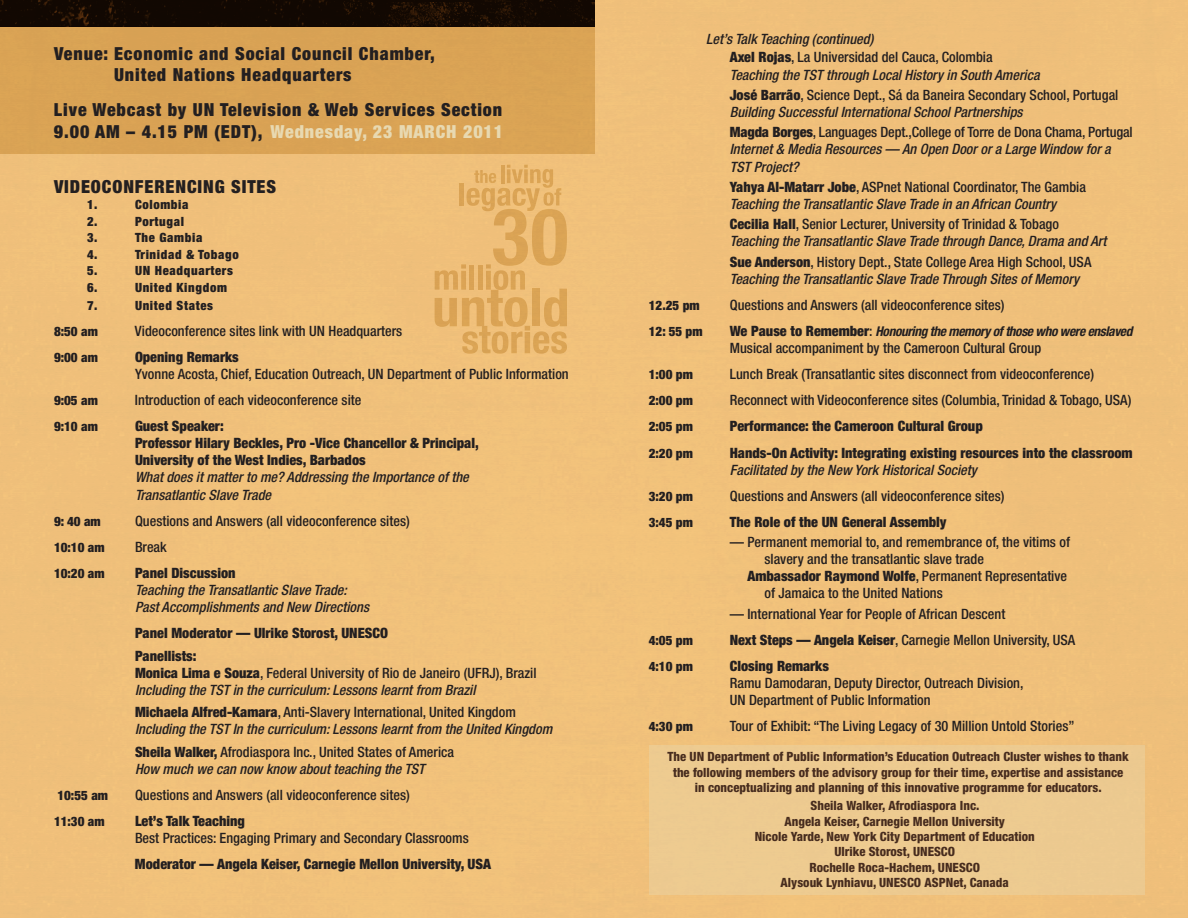
<style>
.page{position:relative;width:1188px;height:918px;background:#fff}
.page>*{position:absolute;margin:0;border:0;box-sizing:border-box;transform-origin:0 0}
.t1{font:900 condensed 18px/21.6px "Helvetica Neue LT Std";letter-spacing:.05em;color:#231f20}
.time{font:500 condensed 14.25px/17.1px "Helvetica Neue LT Std";color:#231f20}
.time-2{font:italic 500 condensed 14.25px/17.1px "Helvetica Neue LT Std";color:#231f20}
.time-3{font:900 condensed 14.25px/17.1px "Helvetica Neue LT Std";color:#231f20}
.time-4{font:italic 700 condensed 13.5px "Helvetica Neue LT Std";letter-spacing:-.03em;color:#231f20}
.time-5{font:900 condensed 13.05px "Helvetica Neue LT Std";color:#231f20}
.thanks{font:800 condensed 12.75px/15.3px "Helvetica Neue LT Std";color:#472c1e;text-align:center}
.country_list{font:900 condensed 12.75px "Helvetica Neue LT Std";letter-spacing:.05em;color:#231f20}
.s1{color:#e8d9b1}
.s2{font-weight:900}
.s3{font-weight:500;font-style:italic}
.s4{font-weight:900;font-style:normal}
.s5{font-style:normal}
.s6{font-style:italic}
.s7{font-weight:900;font-style:normal;font-size:14.25px}
.s8{font-weight:500;font-style:normal;font-size:14.25px}
</style>
<div class="page">
<div style="left:0;top:0;width:594px;height:918px;background:#f0c07b"></div>
<div style="left:594px;top:0;width:594px;height:918px;background:#f0c07b"></div>
<svg style="left:435px;top:165px;width:132px;height:189px"></svg>
<div style="left:0;top:0;width:594px;height:26px;background:#120802"></div>
<img style="left:344px;top:2px;width:250px;height:24px">
<div style="left:0;top:26px;width:594px;height:128px;background:#d9a255"></div>
<div style="left:649px;top:746px;width:496px;height:149px;background:#edca90"></div>
<h1 class="t1" style="left:114px;top:42px;width:322px;text-indent:-60px">Venue: Economic and Social Council Chamber,<br>United Nations Headquarters</h1>
<h1 class="t1" style="left:54px;top:99px;width:451px">Live Webcast by UN Television &amp; Web Services Section<br>9.00 AM – 4.15 PM (EDT), <span class="s1">Wednesday, 23 MARCH 2011</span></h1>
<h1 class="t1" style="left:54px;top:175px;width:224px">VIDEOCONFERENCING SITES</h1>
<p class="country_list" style="left:87px;top:197px;width:12px">1.</p>
<p class="country_list" style="left:135px;top:197px;width:55px">Colombia</p>
<p class="country_list" style="left:87px;top:213px;width:12px">2.</p>
<p class="country_list" style="left:135px;top:213px;width:51px">Portugal</p>
<p class="country_list" style="left:87px;top:230px;width:12px">3.</p>
<p class="country_list" style="left:135px;top:230px;width:69px">The Gambia</p>
<p class="country_list" style="left:87px;top:246px;width:12px">4.</p>
<p class="country_list" style="left:135px;top:246px;width:105px">Trinidad &amp; Tobago</p>
<p class="country_list" style="left:87px;top:263px;width:12px">5.</p>
<p class="country_list" style="left:135px;top:263px;width:99px">UN Headquarters</p>
<p class="country_list" style="left:87px;top:279px;width:12px">6.</p>
<p class="country_list" style="left:135px;top:279px;width:93px">United Kingdom</p>
<p class="country_list" style="left:87px;top:297px;width:12px">7.</p>
<p class="country_list" style="left:135px;top:297px;width:80px">United States</p>
<p class="time-5" style="left:54px;top:323px;width:45px">8:50 am</p>
<p class="time" style="left:135px;top:322px;width:269px">Videoconference sites link with UN Headquarters</p>
<p class="time-5" style="left:54px;top:349px;width:45px">9:00 am</p>
<p class="time" style="left:135px;top:348px;width:435px"><span class="s2">Opening Remarks<br></span>Yvonne Acosta, Chief, Education Outreach, UN Department of Public Information</p>
<p class="time-5" style="left:54px;top:392px;width:45px">9:05 am</p>
<p class="time" style="left:135px;top:391px;width:228px">Introduction of each videoconference site</p>
<p class="time-5" style="left:54px;top:418px;width:45px">9:10 am</p>
<p class="time-3" style="left:135px;top:417px;width:345px">Guest Speaker:<br>Professor Hilary Beckles, Pro -Vice Chancellor &amp; Principal, University of the West Indies, Barbados<br><span class="s3">What does it matter to me? Addressing the Importance of the Transatlantic Slave Trade</span></p>
<p class="time-5" style="left:54px;top:513px;width:48px">9: 40 am</p>
<p class="time" style="left:135px;top:512px;width:276px">Questions and Answers (all videoconference sites)</p>
<p class="time-5" style="left:54px;top:539px;width:52px">10:10 am</p>
<p class="time" style="left:135px;top:538px;width:33px">Break</p>
<p class="time-5" style="left:54px;top:565px;width:52px">10:20 am</p>
<p class="time-2" style="left:135px;top:564px;width:236px"><span class="s4">Panel Discussion<br></span>Teaching the Transatlantic Slave Trade:<br>Past Accomplishments and New Directions</p>
<p class="time-3" style="left:135px;top:624px;width:255px">Panel Moderator — Ulrike Storost, UNESCO</p>
<p class="time-2" style="left:135px;top:647px;width:403px"><span class="s4">Panellists:<br>Monica Lima e Souza</span><span class="s5">, Federal University of Rio de Janeiro (UFRJ), Brazil<br></span>Including the TST in the curriculum: Lessons learnt from Brazil</p>
<p class="time-2" style="left:135px;top:704px;width:419px"><span class="s4">Michaela Alfred-Kamara</span><span class="s5">, Anti-Slavery International, United Kingdom<br></span>Including the TST In the curriculum: Lessons learnt from the United Kingdom</p>
<p class="time" style="left:135px;top:743px;width:321px"><span class="s2">Sheila Walker,</span> Afrodiaspora Inc., United States of America<br><span class="s6">How much we can now know about teaching the TST</span></p>
<p class="time-5" style="left:57px;top:787px;width:52px">10:55 am</p>
<p class="time" style="left:135px;top:786px;width:276px">Questions and Answers (all videoconference sites)</p>
<p class="time-5" style="left:54px;top:814px;width:52px">11:30 am</p>
<p class="time" style="left:135px;top:812px;width:335px"><span class="s2">Let’s Talk Teaching<br></span>Best Practices: Engaging Primary and Secondary Classrooms</p>
<p class="time-3" style="left:135px;top:856px;width:358px">Moderator — Angela Keiser, Carnegie Mellon University, USA</p>
<p class="time-2" style="left:706px;top:30px;width:169px">Let’s Talk Teaching (continued)</p>
<p class="time-2" style="left:730px;top:49px;width:311px"><span class="s4">Axel Rojas</span><span class="s5">, La Universidad del Cauca, Colombia<br></span>Teaching the TST through Local History in South America</p>
<p class="time" style="left:730px;top:86px;width:390px"><span class="s2">José Barrão</span>, Science Dept., Sá da Baneira Secondary School, Portugal<br><span class="s6">Building Successful International School Partnerships</span></p>
<p class="time-2" style="left:730px;top:124px;width:404px"><span class="s4">Magda Borges</span><span class="s5">, Languages Dept.,College of Torre de Dona Chama, Portugal<br></span>Internet &amp; Media Resources — An Open Door or a Large Window for a<br>TST Project?</p>
<p class="time-2" style="left:730px;top:178px;width:358px"><span class="s4">Yahya Al-Matarr Jobe</span><span class="s5">, ASPnet National Coordinator, The Gambia<br></span>Teaching the Transatlantic Slave Trade in an African Country</p>
<p class="time-2" style="left:730px;top:216px;width:378px"><span class="s4">Cecilia Hall</span><span class="s5">, Senior Lecturer, University of Trinidad &amp; Tobago<br></span>Teaching the Transatlantic Slave Trade through Dance, Drama and Art</p>
<p class="time-2" style="left:730px;top:253px;width:363px"><span class="s4">Sue Anderson</span><span class="s5">, History Dept., State College Area High School, USA<br></span>Teaching the Transatlantic Slave Trade Through Sites of Memory</p>
<p class="time-5" style="left:649px;top:297px;width:52px">12.25 pm</p>
<p class="time" style="left:730px;top:296px;width:276px">Questions and Answers (all videoconference sites)</p>
<p class="time-5" style="left:649px;top:323px;width:55px">12: 55 pm</p>
<p class="time-4" style="left:730px;top:323px;width:404px"><span class="s7">We Pause to Remember</span><span class="s8">:</span> Honouring the memory of those who were enslaved</p>
<p class="time" style="left:730px;top:339px;width:313px">Musical accompaniment by the Cameroon Cultural Group</p>
<p class="time-5" style="left:649px;top:367px;width:46px">1:00 pm</p>
<p class="time" style="left:730px;top:365px;width:366px">Lunch Break (Transatlantic sites disconnect from videoconference)</p>
<p class="time-5" style="left:649px;top:393px;width:46px">2:00 pm</p>
<p class="time" style="left:730px;top:392px;width:403px">Reconnect with Videoconference sites (Columbia, Trinidad &amp; Tobago, USA)</p>
<p class="time-5" style="left:649px;top:419px;width:46px">2:05 pm</p>
<p class="time-3" style="left:730px;top:418px;width:254px">Performance: the Cameroon Cultural Group</p>
<p class="time-5" style="left:649px;top:445px;width:46px">2:20 pm</p>
<p class="time-3" style="left:730px;top:444px;width:404px">Hands-On Activity: Integrating existing resources into the classroom<br><span class="s3">Facilitated by the New York Historical Society</span></p>
<p class="time-5" style="left:649px;top:488px;width:46px">3:20 pm</p>
<p class="time" style="left:730px;top:487px;width:276px">Questions and Answers (all videoconference sites)</p>
<p class="time-5" style="left:649px;top:514px;width:46px">3:45 pm</p>
<p class="time-3" style="left:730px;top:513px;width:218px">The Role of the UN General Assembly</p>
<p class="time" style="left:730px;top:533px;width:342px">— Permanent memorial to, and remembrance of, the vitims of</p>
<p class="time" style="left:765px;top:550px;width:221px">slavery and the transatlantic slave trade</p>
<p class="time" style="left:747px;top:568px;width:321px"><span class="s2">Ambassador Raymond Wolfe</span>, Permanent Representative</p>
<p class="time" style="left:765px;top:585px;width:180px">of Jamaica to the United Nations</p>
<p class="time" style="left:730px;top:605px;width:277px">— International Year for People of African Descent</p>
<p class="time-5" style="left:649px;top:632px;width:46px">4:05 pm</p>
<p class="time" style="left:730px;top:631px;width:347px"><span class="s2">Next Steps — Angela Keiser</span>, Carnegie Mellon University, USA</p>
<p class="time-5" style="left:649px;top:658px;width:46px">4:10 pm</p>
<p class="time" style="left:730px;top:657px;width:295px"><span class="s2">Closing Remarks<br></span>Ramu Damodaran, Deputy Director, Outreach Division,<br>UN Department of Public Information</p>
<p class="time-5" style="left:649px;top:719px;width:46px">4:30 pm</p>
<p class="time" style="left:730px;top:718px;width:346px">Tour of Exhibit: “The Living Legacy of 30 Million Untold Stories”</p>
<p class="thanks" style="left:667px;top:749px;width:463px">The UN Department of Public Information’s Education Outreach Cluster wishes to thank the following members of the advisory group for their time, expertise and assistance in conceptualizing and planning of this innovative programme for educators.</p>
<p class="thanks" style="left:755px;top:798px;width:282px">Sheila Walker, Afrodiaspora Inc.<br>Angela Keiser, Carnegie Mellon University<br>Nicole Yarde, New York City Department of Education Ulrike Storost, UNESCO<br>Rochelle Roca-Hachem, UNESCO<br>Alysouk Lynhiavu, UNESCO ASPNet, Canada</p>
</div>
